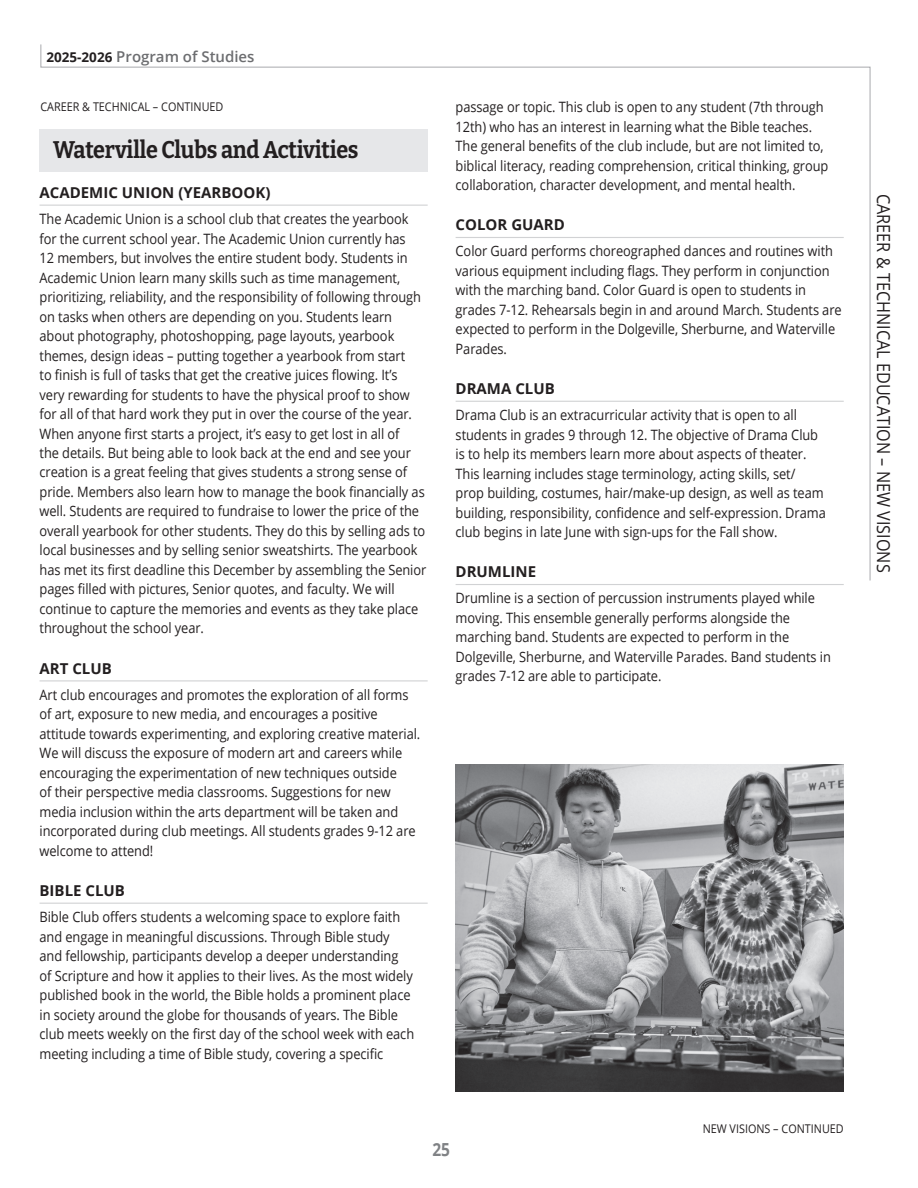
<style>
.page{position:relative;width:918px;height:1188px;background:#fff}
.page>*{position:absolute;margin:0;border:0;box-sizing:border-box;transform-origin:0 0}
.t1{font:100 24px "Bitter";letter-spacing:-.01em;color:#231f20;scale:.9 1}
.t2{font:18px "Open Sans";color:#231f20;scale:.9 1}
.t3{font:700 18px "Open Sans";color:#808285;scale:.86 1}
.t4{font:700 15px "Open Sans";color:#231f20}
.t5{font:600 15px "Open Sans";color:#6c6d70}
.t6{font:14.25px/19.5px "Open Sans";letter-spacing:-.005em;color:#231f20;scale:.9 1}
.t7{font:12px "Open Sans";color:#231f20;scale:.9 1}
.s1{font-weight:700;font-size:13.5px;color:#231f20}
</style>
<div class="page">
<svg style="left:40px;top:44px;width:831px;height:537px"></svg>
<div style="left:40px;top:129px;width:388px;height:42px;background:#e6e7e9"></div>
<hr style="left:40px;top:205px;width:388px;height:1px;background:#d1d2d4">
<hr style="left:40px;top:680px;width:388px;height:1px;background:#d1d2d4">
<hr style="left:40px;top:903px;width:388px;height:1px;background:#d1d2d4">
<hr style="left:456px;top:237px;width:388px;height:1px;background:#d1d2d4">
<hr style="left:456px;top:401px;width:388px;height:1px;background:#d1d2d4">
<hr style="left:456px;top:584px;width:388px;height:1px;background:#d1d2d4">
<img style="left:456px;top:764px;width:388px;height:327px">
<p class="t5" style="left:46px;top:46px;width:210px"><span class="s1">2025-2026</span> Program of Studies</p>
<p class="t7" style="left:40px;top:98px;width:205px">CAREER &amp; TECHNICAL – CONTINUED</p>
<h1 class="t1" style="left:53px;top:135px;width:341px">Waterville Clubs and Activities</h1>
<p class="t4" style="left:40px;top:182px;width:232px">ACADEMIC UNION (YEARBOOK)</p>
<p class="t6" style="left:40px;top:209px;width:431px">The Academic Union is a school club that creates the yearbook for the current school year. The Academic Union currently has<br>12 members, but involves the entire student body. Students in Academic Union learn many skills such as time management, prioritizing, reliability, and the responsibility of following through on tasks when others are depending on you. Students learn about photography, photoshopping, page layouts, yearbook themes, design ideas – putting together a yearbook from start<br>to finish is full of tasks that get the creative juices flowing. It’s<br>very rewarding for students to have the physical proof to show for all of that hard work they put in over the course of the year.<br>When anyone first starts a project, it’s easy to get lost in all of<br>the details. But being able to look back at the end and see your creation is a great feeling that gives students a strong sense of pride. Members also learn how to manage the book financially as well. Students are required to fundraise to lower the price of the overall yearbook for other students. They do this by selling ads to local businesses and by selling senior sweatshirts. The yearbook has met its first deadline this December by assembling the Senior pages filled with pictures, Senior quotes, and faculty. We will continue to capture the memories and events as they take place throughout the school year.</p>
<p class="t4" style="left:40px;top:658px;width:74px">ART CLUB</p>
<p class="t6" style="left:40px;top:685px;width:425px">Art club encourages and promotes the exploration of all forms of art, exposure to new media, and encourages a positive attitude towards experimenting, and exploring creative material.<br>We will discuss the exposure of modern art and careers while encouraging the experimentation of new techniques outside<br>of their perspective media classrooms. Suggestions for new media inclusion within the arts department will be taken and incorporated during club meetings. All students grades 9-12 are welcome to attend!</p>
<p class="t4" style="left:40px;top:880px;width:87px">BIBLE CLUB</p>
<p class="t6" style="left:40px;top:907px;width:418px">Bible Club offers students a welcoming space to explore faith and engage in meaningful discussions. Through Bible study and fellowship, participants develop a deeper understanding<br>of Scripture and how it applies to their lives. As the most widely published book in the world, the Bible holds a prominent place in society around the globe for thousands of years. The Bible club meets weekly on the first day of the school week with each meeting including a time of Bible study, covering a specific</p>
<p class="t6" style="left:456px;top:97px;width:416px">passage or topic. This club is open to any student (7th through 12th) who has an interest in learning what the Bible teaches.<br>The general benefits of the club include, but are not limited to, biblical literacy, reading comprehension, critical thinking, group collaboration, character development, and mental health.</p>
<p class="t4" style="left:456px;top:214px;width:111px">COLOR GUARD</p>
<p class="t6" style="left:456px;top:241px;width:431px">Color Guard performs choreographed dances and routines with various equipment including flags. They perform in conjunction with the marching band. Color Guard is open to students in grades 7-12. Rehearsals begin in and around March. Students are expected to perform in the Dolgeville, Sherburne, and Waterville Parades.</p>
<p class="t4" style="left:456px;top:378px;width:101px">DRAMA CLUB</p>
<p class="t6" style="left:456px;top:405px;width:413px">Drama Club is an extracurricular activity that is open to all students in grades 9 through 12. The objective of Drama Club is to help its members learn more about aspects of theater.<br>This learning includes stage terminology, acting skills, set/ prop building, costumes, hair/make-up design, as well as team building, responsibility, confidence and self-expression. Drama club begins in late June with sign-ups for the Fall show.</p>
<p class="t4" style="left:456px;top:561px;width:82px">DRUMLINE</p>
<p class="t6" style="left:456px;top:588px;width:419px">Drumline is a section of percussion instruments played while moving. This ensemble generally performs alongside the marching band. Students are expected to perform in the Dolgeville, Sherburne, and Waterville Parades. Band students in grades 7-12 are able to participate.</p>
<p class="t7" style="left:703px;top:1121px;width:158px">NEW VISIONS – CONTINUED</p>
<p class="t3" style="left:432px;top:1137px;width:22px">25</p>
<p class="t2" style="left:896px;top:194px;width:422px;rotate:90deg">CAREER &amp; TECHNICAL EDUCATION – NEW VISIONS</p>
</div>
